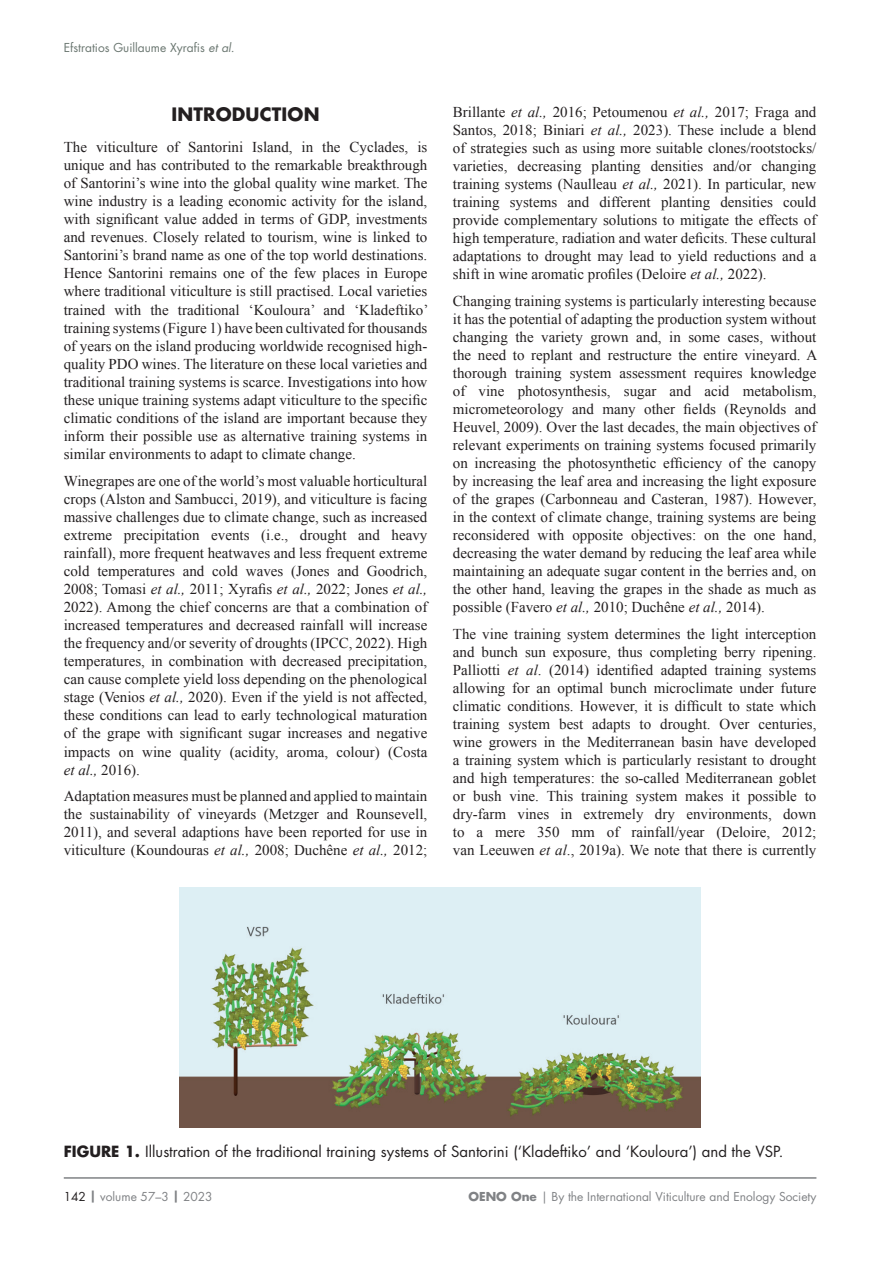
<style>
.page{position:relative;width:893px;height:1263px;background:#fff}
.page>*{position:absolute;margin:0;border:0;box-sizing:border-box;transform-origin:0 0}
.t1{font:700 18px "Futura Std";letter-spacing:.01em;color:#231f20}
.t2{font:15px/18px "Times New Roman";color:#231f20;text-align:justify}
.t3{font:15px "Futura Std";color:#231f20}
.t4{font:12px "Futura Std";color:#808285}
.t5{font:12px "Futura Std";color:#6b7771}
.s1{font-style:italic}
.s2{font-weight:700}
.s3{color:#231f20}
</style>
<div class="page">
<hr style="left:64px;top:1177px;width:752px;height:2px;background:#808285">
<img style="left:180px;top:888px;width:520px;height:240px">
<p class="t5" style="left:64px;top:40px;width:172px">Efstratios Guillaume Xyrafis <span class="s1">et al.</span></p>
<p class="t1" style="left:171px;top:102px;width:150px">INTRODUCTION</p>
<p class="t2" style="left:64px;top:138px;width:366px">The viticulture of Santorini Island, in the Cyclades, is unique and has contributed to the remarkable breakthrough of Santorini’s wine into the global quality wine market. The wine industry is a leading economic activity for the island, with significant value added in terms of GDP, investments and revenues. Closely related to tourism, wine is linked to Santorini’s brand name as one of the top world destinations.<br>Hence Santorini remains one of the few places in Europe where traditional viticulture is still practised. Local varieties trained with the traditional ‘Kouloura’ and ‘Kladeftiko’ training systems (Figure 1) have been cultivated for thousands of years on the island producing worldwide recognised high&shy;quality PDO wines. The literature on these local varieties and traditional training systems is scarce. Investigations into how these unique training systems adapt viticulture to the specific climatic conditions of the island are important because they inform their possible use as alternative training systems in similar environments to adapt to climate change.</p>
<p class="t2" style="left:64px;top:471px;width:365px">Winegrapes are one of the world’s most valuable horticultural crops (Alston and Sambucci, 2019), and viticulture is facing massive challenges due to climate change, such as increased extreme precipitation events (i.e., drought and heavy rainfall), more frequent heatwaves and less frequent extreme cold temperatures and cold waves (Jones and Goodrich, 2008; Tomasi <span class="s1">et al.,</span> 2011; Xyrafis <span class="s1">et al.,</span> 2022; Jones <span class="s1">et al., </span>2022). Among the chief concerns are that a combination of increased temperatures and decreased rainfall will increase the frequency and/or severity of droughts (IPCC, 2022). High temperatures, in combination with decreased precipitation, can cause complete yield loss depending on the phenological stage (Venios <span class="s1">et al.,</span> 2020). Even if the yield is not affected, these conditions can lead to early technological maturation of the grape with significant sugar increases and negative impacts on wine quality (acidity, aroma, colour) (Costa <span class="s1">et al.,</span> 2016).</p>
<p class="t2" style="left:64px;top:787px;width:365px">Adaptation measures must be planned and applied to maintain the sustainability of vineyards (Metzger and Rounsevell, 2011), and several adaptions have been reported for use in viticulture (Koundouras <span class="s1">et al.,</span> 2008; Duchêne <span class="s1">et al.,</span> 2012;</p>
<p class="t2" style="left:453px;top:103px;width:365px">Brillante <span class="s1">et al.,</span> 2016; Petoumenou <span class="s1">et al.,</span> 2017; Fraga and Santos, 2018; Biniari <span class="s1">et al.,</span> 2023). These include a blend of strategies such as using more suitable clones/rootstocks/ varieties, decreasing planting densities and/or changing training systems (Naulleau <span class="s1">et al.,</span> 2021). In particular, new training systems and different planting densities could provide complementary solutions to mitigate the effects of high temperature, radiation and water deficits. These cultural adaptations to drought may lead to yield reductions and a shift in wine aromatic profiles (Deloire <span class="s1">et al.,</span> 2022).</p>
<p class="t2" style="left:453px;top:291px;width:366px">Changing training systems is particularly interesting because it has the potential of adapting the production system without changing the variety grown and, in some cases, without the need to replant and restructure the entire vineyard. A thorough training system assessment requires knowledge of vine photosynthesis, sugar and acid metabolism, micrometeorology and many other fields (Reynolds and Heuvel, 2009). Over the last decades, the main objectives of relevant experiments on training systems focused primarily on increasing the photosynthetic efficiency of the canopy by increasing the leaf area and increasing the light exposure of the grapes (Carbonneau and Casteran, 1987). However, in the context of climate change, training systems are being reconsidered with opposite objectives: on the one hand, decreasing the water demand by reducing the leaf area while maintaining an adequate sugar content in the berries and, on the other hand, leaving the grapes in the shade as much as possible (Favero <span class="s1">et al.,</span> 2010; Duchêne <span class="s1">et al.,</span> 2014).</p>
<p class="t2" style="left:453px;top:624px;width:365px">The vine training system determines the light interception and bunch sun exposure, thus completing berry ripening.<br>Palliotti <span class="s1">et al</span>. (2014) identified adapted training systems allowing for an optimal bunch microclimate under future climatic conditions. However, it is difficult to state which training system best adapts to drought. Over centuries, wine growers in the Mediterranean basin have developed a training system which is particularly resistant to drought and high temperatures: the so-called Mediterranean goblet or bush vine. This training system makes it possible to dry-farm vines in extremely dry environments, down to a mere 350 mm of rainfall/year (Deloire, 2012; van Leeuwen <span class="s1">et al</span>., 2019a). We note that there is currently</p>
<p class="t3" style="left:64px;top:1141px;width:721px"><span class="s2">FIGURE 1.</span> Illustration of the traditional training systems of Santorini (‘Kladeftiko’ and ‘Kouloura’) and the VSP.</p>
<p class="t4" style="left:64px;top:1188px;width:150px"><span class="s3">142</span> <span class="s2">|</span> volume 57–3 <span class="s2">|</span> 2023</p>
<p class="t4" style="left:468px;top:1188px;width:349px"><span class="s2">OENO One</span> | By the International Viticulture and Enology Society</p>
</div>
